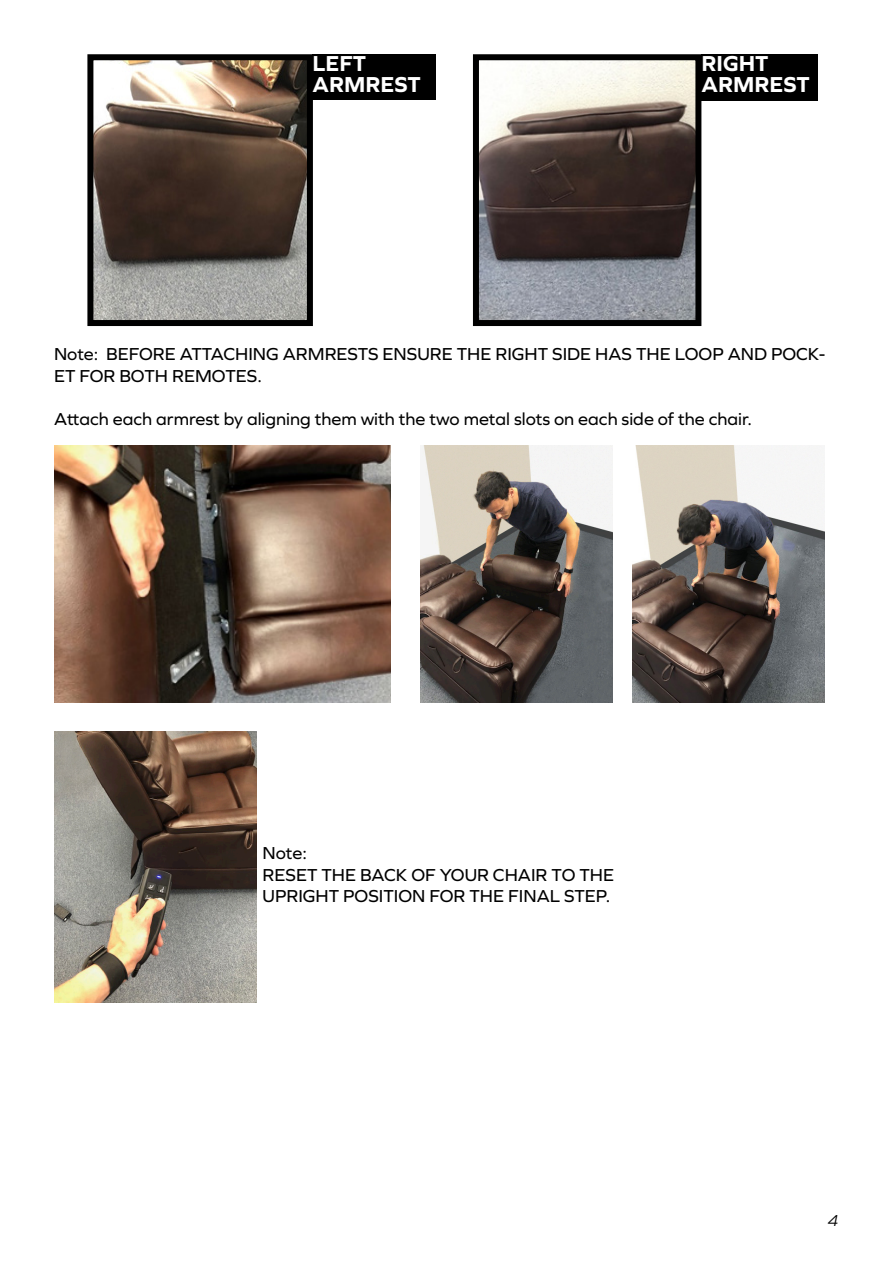
<style>
.page{position:relative;width:893px;height:1263px;background:#fff}
.page>*{position:absolute;margin:0;border:0;box-sizing:border-box;transform-origin:0 0}
.t1{font:700 22.5px "Graphie";color:#fff}
.t2{font:18px/21.6px "Graphie";color:#000}
.t3{font:italic 16.5px "Graphie";color:#000}
</style>
<div class="page">
<img style="left:54px;top:731px;width:203px;height:271px">
<img style="left:54px;top:445px;width:337px;height:257px">
<img style="left:420px;top:446px;width:193px;height:256px">
<img style="left:633px;top:446px;width:192px;height:256px">
<img style="left:480px;top:61px;width:214px;height:258px">
<div style="left:473px;top:54px;width:228px;height:272px;border:6px solid #000"></div>
<img style="left:94px;top:61px;width:212px;height:258px">
<div style="left:87px;top:54px;width:226px;height:272px;border:6px solid #000"></div>
<div style="left:312px;top:54px;width:123px;height:45px;background:#000"></div>
<div style="left:701px;top:54px;width:117px;height:46px;background:#000"></div>
<p class="t1" style="left:312px;top:50px;width:55px">LEFT</p>
<p class="t1" style="left:312px;top:71px;width:110px">ARMREST</p>
<p class="t1" style="left:701px;top:50px;width:69px">RIGHT</p>
<p class="t1" style="left:701px;top:71px;width:110px">ARMREST</p>
<p class="t2" style="left:54px;top:343px;width:773px">Note: BEFORE ATTACHING ARMRESTS ENSURE THE RIGHT SIDE HAS THE LOOP AND POCK-<br>ET FOR BOTH REMOTES.</p>
<p class="t2" style="left:54px;top:408px;width:699px">Attach each armrest by aligning them with the two metal slots on each side of the chair.</p>
<p class="t2" style="left:263px;top:842px;width:46px">Note:</p>
<p class="t2" style="left:263px;top:863px;width:353px">RESET THE BACK OF YOUR CHAIR TO THE</p>
<p class="t2" style="left:263px;top:885px;width:349px">UPRIGHT POSITION FOR THE FINAL STEP.</p>
<p class="t3" style="left:828px;top:1211px;width:12px">4</p>
</div>
